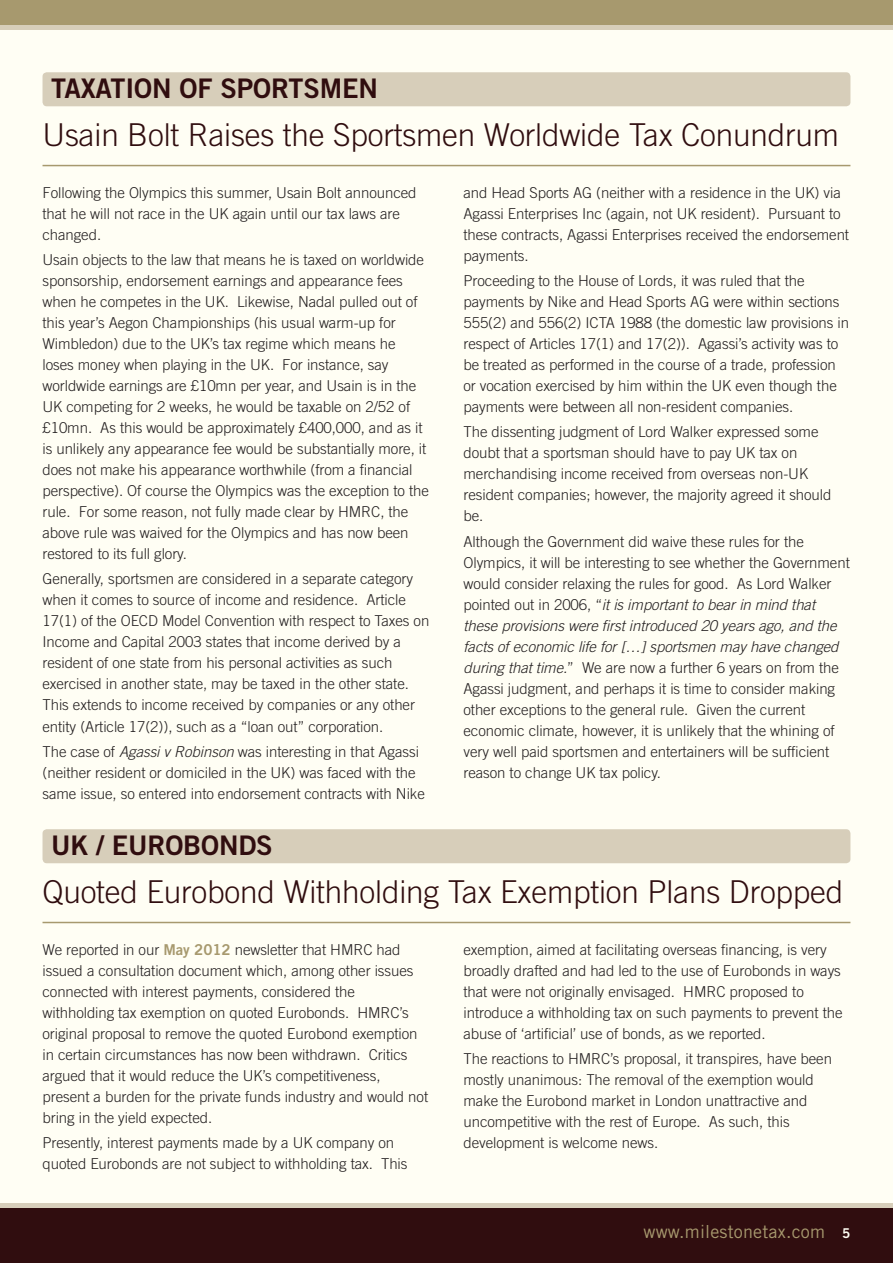
<style>
.page{position:relative;width:893px;height:1263px;background:#fffef4}
.page>*{position:absolute;margin:0;border:0;box-sizing:border-box;transform-origin:0 0}
.t1{font:300 31.5px "Trade Gothic LT Std";letter-spacing:-.005em;color:#300d0f}
.t2{font:27px "Trade Gothic LT Std Bd 2";letter-spacing:-.005em;color:#300d0f}
.t3{font:18px "Trade Gothic LT Std";letter-spacing:.01em;color:#a7996e}
.t4{font:300 15px/21px "Trade Gothic LT Std";letter-spacing:-.005em;color:#231f20}
.s1{font-style:italic}
.s2{font-family:"Trade Gothic LT Std Bd 2";font-weight:400;color:#a7996e}
.s3{font-family:"Trade Gothic LT Std Bd 2";font-size:13.5px;color:#fffef4}
</style>
<div class="page">
<div style="left:0;top:0;width:893px;height:26px;background:#a7996e"></div>
<hr style="left:0;top:26px;width:893px;height:4px;background:#d7ceba">
<div style="left:0;top:1208px;width:893px;height:55px;background:#300d0f"></div>
<div style="left:0;top:1203px;width:893px;height:5px;background:#d7ceba"></div>
<div style="left:43px;top:72px;width:807px;height:34px;background:#d7ceba;border-radius:4px"></div>
<hr style="left:43px;top:165px;width:807px;height:1px;background:#a7996e">
<div style="left:43px;top:829px;width:807px;height:34px;background:#d7ceba;border-radius:4px"></div>
<hr style="left:43px;top:922px;width:807px;height:1px;background:#a7996e">
<h2 class="t2" style="left:51px;top:72px;width:61px">TAXATION</h2>
<h2 class="t2" style="left:180px;top:72px;width:180px">OF SPORTSMEN</h2>
<h1 class="t1" style="left:43px;top:116px;width:798px">Usain Bolt Raises the Sportsmen Worldwide Tax Conundrum</h1>
<p class="t4" style="left:43px;top:182px;width:375px">Following the Olympics this summer, Usain Bolt announced that he will not race in the UK again until our tax laws are changed.</p>
<p class="t4" style="left:43px;top:249px;width:388px">Usain objects to the law that means he is taxed on worldwide sponsorship, endorsement earnings and appearance fees when he competes in the UK. Likewise, Nadal pulled out of this year’s Aegon Championships (his usual warm-up for Wimbledon) due to the UK’s tax regime which means he loses money when playing in the UK. For instance, say worldwide earnings are £10mn per year, and Usain is in the UK competing for 2 weeks, he would be taxable on 2/52 of £10mn. As this would be approximately £400,000, and as it is unlikely any appearance fee would be substantially more, it does not make his appearance worthwhile (from a financial perspective). Of course the Olympics was the exception to the rule. For some reason, not fully made clear by HMRC, the above rule was waived for the Olympics and has now been restored to its full glory.</p>
<p class="t4" style="left:43px;top:568px;width:388px">Generally, sportsmen are considered in a separate category when it comes to source of income and residence. Article 17(1) of the OECD Model Convention with respect to Taxes on Income and Capital 2003 states that income derived by a resident of one state from his personal activities as such exercised in another state, may be taxed in the other state.<br>This extends to income received by companies or any other entity (Article 17(2)), such as a “loan out” corporation.</p>
<p class="t4" style="left:43px;top:741px;width:384px">The case of <span class="s1">Agassi v Robinson</span> was interesting in that Agassi (neither resident or domiciled in the UK) was faced with the same issue, so entered into endorsement contracts with Nike</p>
<p class="t4" style="left:463px;top:182px;width:387px">and Head Sports AG (neither with a residence in the UK) via Agassi Enterprises Inc (again, not UK resident). Pursuant to these contracts, Agassi Enterprises received the endorsement payments.</p>
<p class="t4" style="left:463px;top:270px;width:387px">Proceeding to the House of Lords, it was ruled that the payments by Nike and Head Sports AG were within sections 555(2) and 556(2) ICTA 1988 (the domestic law provisions in respect of Articles 17(1) and 17(2)). Agassi’s activity was to be treated as performed in the course of a trade, profession or vocation exercised by him within the UK even though the payments were between all non-resident companies.</p>
<p class="t4" style="left:463px;top:421px;width:369px">The dissenting judgment of Lord Walker expressed some doubt that a sportsman should have to pay UK tax on merchandising income received from overseas non-UK resident companies; however, the majority agreed it should be.</p>
<p class="t4" style="left:463px;top:531px;width:388px">Although the Government did waive these rules for the Olympics, it will be interesting to see whether the Government would consider relaxing the rules for good. As Lord Walker pointed out in 2006, “<span class="s1">it is important to bear in mind that these provisions were first introduced 20 years ago, and the facts of economic life for […] sportsmen may have changed during that time.</span>” We are now a further 6 years on from the Agassi judgment, and perhaps it is time to consider making other exceptions to the general rule. Given the current economic climate, however, it is unlikely that the whining of very well paid sportsmen and entertainers will be sufficient reason to change UK tax policy.</p>
<h2 class="t2" style="left:51px;top:829px;width:169px">UK / EU ROBONDS</h2>
<h1 class="t1" style="left:43px;top:873px;width:802px">Quoted Eurobond Withholding Tax Exemption Plans Dropped</h1>
<p class="t4" style="left:43px;top:939px;width:387px">We reported in our <span class="s2">MAY 2012</span> newsletter that HMRC had issued a consultation document which, among other issues connected with interest payments, considered the withholding tax exemption on quoted Eurobonds. HMRC’s original proposal to remove the quoted Eurobond exemption in certain circumstances has now been withdrawn. Critics argued that it would reduce the UK’s competitiveness, present a burden for the private funds industry and would not bring in the yield expected.</p>
<p class="t4" style="left:43px;top:1132px;width:367px">Presently, interest payments made by a UK company on quoted Eurobonds are not subject to withholding tax. This</p>
<p class="t4" style="left:463px;top:939px;width:381px">exemption, aimed at facilitating overseas financing, is very broadly drafted and had led to the use of Eurobonds in ways that were not originally envisaged. HMRC proposed to introduce a withholding tax on such payments to prevent the abuse of ‘artificial’ use of bonds, as we reported.</p>
<p class="t4" style="left:463px;top:1048px;width:370px">The reactions to HMRC’s proposal, it transpires, have been mostly unanimous: The removal of the exemption would make the Eurobond market in London unattractive and uncompetitive with the rest of Europe. As such, this development is welcome news.</p>
<p class="t3" style="left:644px;top:1220px;width:208px">www.milestonetax.com <span class="s3">5</span></p>
</div>
